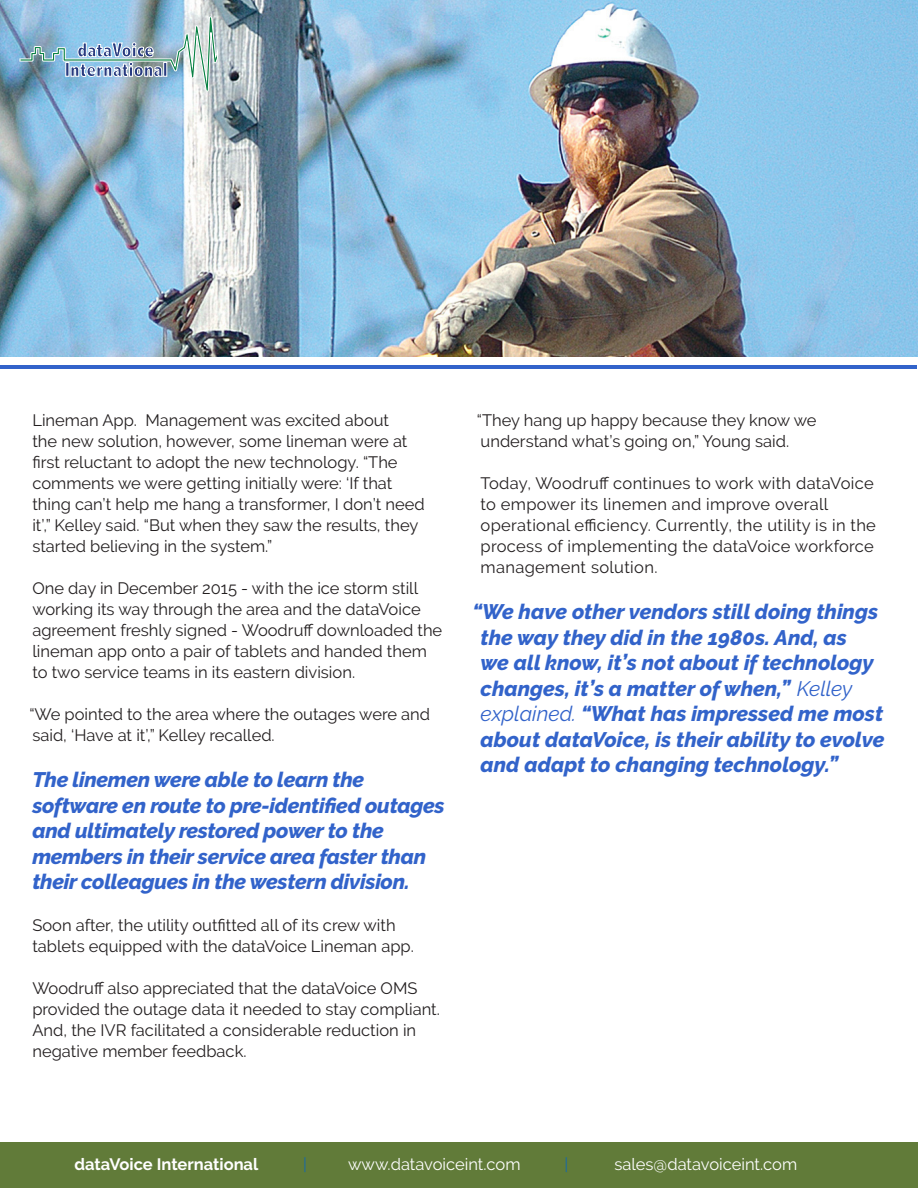
<style>
.page{position:relative;width:918px;height:1188px;background:#fff}
.page>*{position:absolute;margin:0;border:0;box-sizing:border-box;transform-origin:0 0}
.t1{font:italic 800 21px/25.5px "Raleway";letter-spacing:-.015em;color:#3263ca}
.t2{font:16.5px/21px "Raleway";color:#231f20}
.t3{font:16.5px/21px "Raleway";letter-spacing:.02em;color:#231f20}
.t4{font:16.5px "Raleway";color:#fff}
.t5{font:700 16.5px "Raleway";color:#fff}
.t6{font:16.5px "Raleway";color:#1769a8}
.s1{font-weight:400}
</style>
<div class="page">
<img style="left:0;top:0;width:918px;height:356px">
<hr style="left:1px;top:366px;width:916px;height:3px;background:#3263ca">
<div style="left:0;top:1143px;width:918px;height:45px;background:#617b39"></div>
<img style="left:19px;top:2px;width:199px;height:95px">
<svg style="left:163px;top:62px;width:4px;height:15px"></svg>
<p class="t2" style="left:32px;top:410px;width:394px">Lineman App. Management was excited about<br>the new solution, however, some lineman were at first reluctant to adopt the new technology. “The comments we were getting initially were: ‘If that thing can’t help me hang a transformer, I don’t need it’,” Kelley said. “But when they saw the results, they started believing in the system.”</p>
<p class="t2" style="left:32px;top:578px;width:411px">One day in December 2015 - with the ice storm still working its way through the area and the dataVoice agreement freshly signed - Woodruff downloaded the lineman app onto a pair of tablets and handed them to two service teams in its eastern division.</p>
<p class="t2" style="left:29px;top:704px;width:402px">“We pointed to the area where the outages were and said, ‘Have at it’,” Kelley recalled.</p>
<p class="t1" style="left:32px;top:767px;width:414px">The linemen were able to learn the software en route to pre-identified outages and ultimately restored power to the members in their service area faster than their colleagues in the western division.</p>
<p class="t2" style="left:32px;top:915px;width:383px">Soon after, the utility outfitted all of its crew with tablets equipped with the dataVoice Lineman app.</p>
<p class="t2" style="left:32px;top:978px;width:409px">Woodruff also appreciated that the dataVoice OMS provided the outage data it needed to stay compliant.<br>And, the IVR facilitated a considerable reduction in negative member feedback.</p>
<p class="t2" style="left:477px;top:410px;width:341px">“They hang up happy because they know we understand what’s going on,” Young said.</p>
<p class="t3" style="left:481px;top:473px;width:397px">Today, Woodruff continues to work with dataVoice to empower its linemen and improve overall operational efficiency. Currently, the utility is in the process of implementing the dataVoice workforce management solution.</p>
<p class="t1" style="left:481px;top:599px;width:406px;text-indent:-8px">“We have other vendors still doing things the way they did in the 1980s. And, as<br>we all know, it’s not about if technology changes, it’s a matter of when,” <span class="s1">Kelley explained.</span> “What has impressed me most about dataVoice, is their ability to evolve and adapt to changing technology.”</p>
<p class="t5" style="left:74px;top:1155px;width:185px">dataVoice International</p>
<p class="t6" style="left:303px;top:1155px;width:5px">|</p>
<p class="t4" style="left:348px;top:1155px;width:174px">www.datavoiceint.com</p>
<p class="t6" style="left:565px;top:1155px;width:5px">|</p>
<p class="t4" style="left:614px;top:1155px;width:184px">sales@datavoiceint.com</p>
</div>
